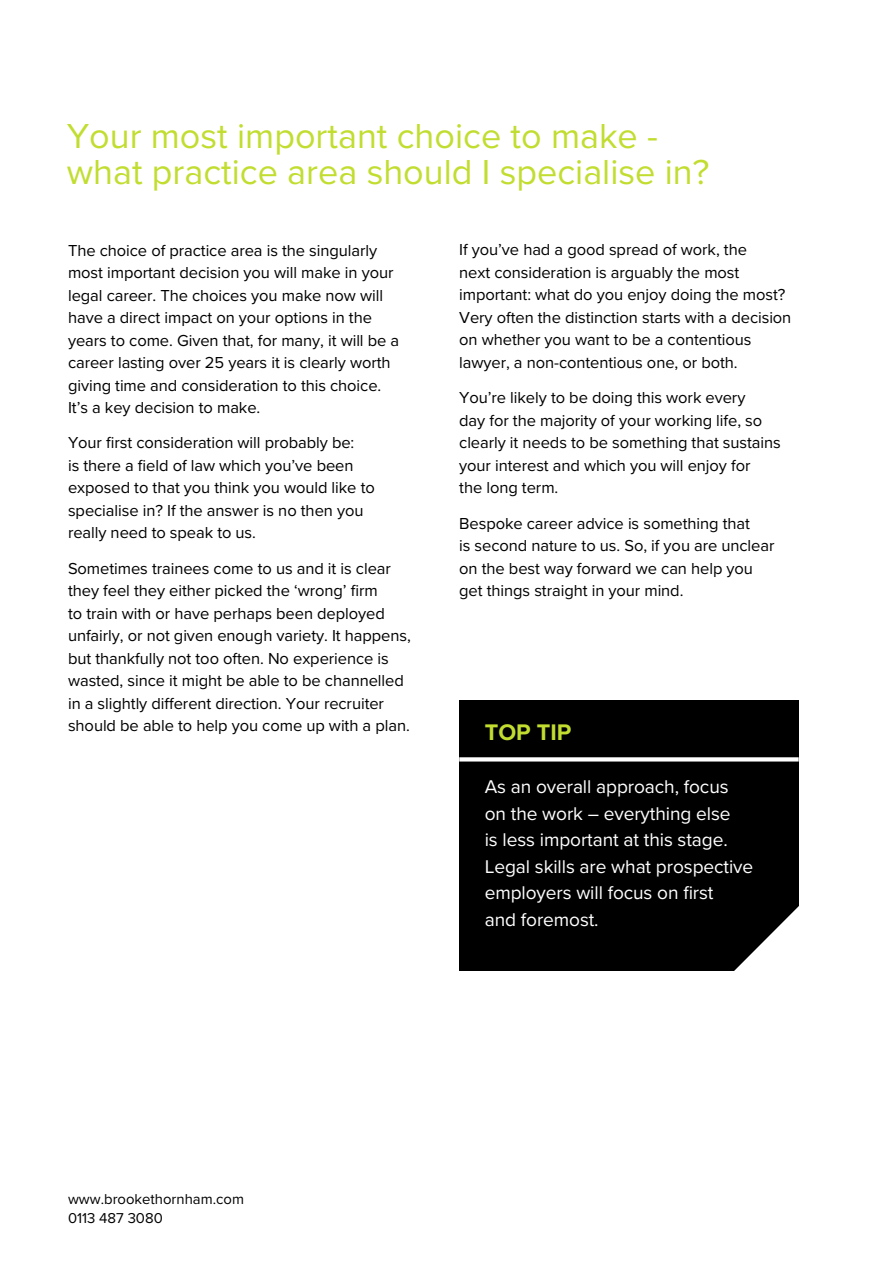
<style>
.page{position:relative;width:893px;height:1263px;background:#fff}
.page>*{position:absolute;margin:0;border:0;box-sizing:border-box;transform-origin:0 0}
.t1{font:36px/36px "Proxima Nova";color:#c2dd30}
.t2{font:700 23.4px "Proxima Nova";color:#c2dd30}
.t3{font:19.05px/26.5px "Proxima Nova";letter-spacing:-.005em;color:#fff}
.t4{font:16.5px/22.5px "Proxima Nova";letter-spacing:-.005em;color:#000}
.t5{font:14.85px/18.6px "Proxima Nova";color:#000}
</style>
<div class="page">
<div style="left:459px;top:701px;width:340px;height:270px;background:#000"></div>
<svg style="left:459px;top:757px;width:340px;height:4px"></svg>
<svg style="left:734px;top:906px;width:65px;height:65px"></svg>
<h1 class="t1" style="left:67px;top:116px;width:644px">Your most important choice to make - what practice area should I specialise in?</h1>
<p class="t4" style="left:68px;top:238px;width:333px">The choice of practice area is the singularly most important decision you will make in your legal career. The choices you make now will have a direct impact on your options in the years to come. Given that, for many, it will be a career lasting over 25 years it is clearly worth giving time and consideration to this choice.<br>It’s a key decision to make.</p>
<p class="t4" style="left:68px;top:431px;width:308px">Your first consideration will probably be:<br>is there a field of law which you’ve been exposed to that you think you would like to specialise in? If the answer is no then you really need to speak to us.</p>
<p class="t4" style="left:68px;top:556px;width:344px">Sometimes trainees come to us and it is clear they feel they either picked the ‘wrong’ firm<br>to train with or have perhaps been deployed unfairly, or not given enough variety. It happens, but thankfully not too often. No experience is wasted, since it might be able to be channelled in a slightly different direction. Your recruiter should be able to help you come up with a plan.</p>
<p class="t4" style="left:459px;top:238px;width:334px">If you’ve had a good spread of work, the<br>next consideration is arguably the most important: what do you enjoy doing the most?<br>Very often the distinction starts with a decision on whether you want to be a contentious lawyer, a non-contentious one, or both.</p>
<p class="t4" style="left:459px;top:386px;width:323px">You’re likely to be doing this work every<br>day for the majority of your working life, so clearly it needs to be something that sustains your interest and which you will enjoy for<br>the long term.</p>
<p class="t4" style="left:459px;top:511px;width:317px">Bespoke career advice is something that<br>is second nature to us. So, if you are unclear on the best way forward we can help you get things straight in your mind.</p>
<h2 class="t2" style="left:485px;top:714px;width:88px">TOP TIP</h2>
<p class="t3" style="left:485px;top:773px;width:270px">As an overall approach, focus on the work – everything else<br>is less important at this stage.<br>Legal skills are what prospective employers will focus on first<br>and foremost.</p>
<p class="t5" style="left:68px;top:1189px;width:177px">www.brookethornham.com<br>0113 487 3080</p>
</div>
